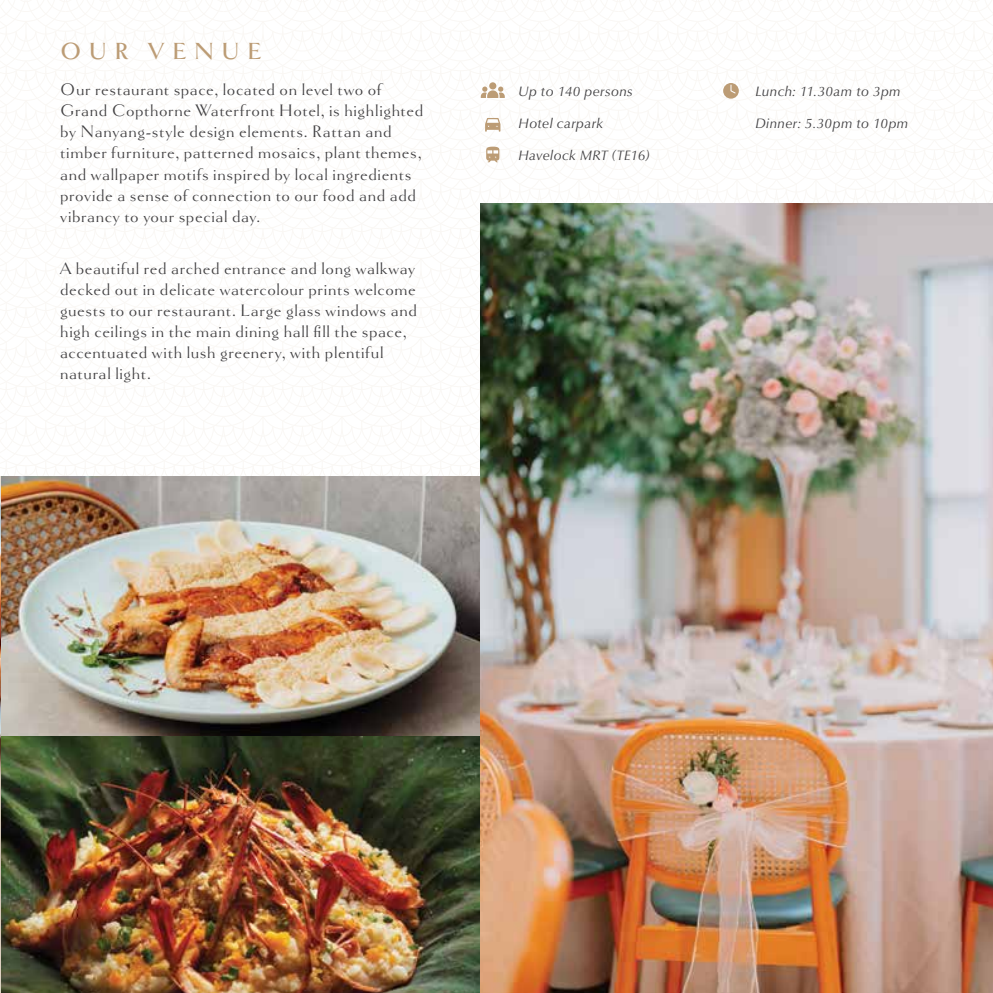
<style>
.page{position:relative;width:993px;height:993px;background:#fff}
.page>*{position:absolute;margin:0;border:0;box-sizing:border-box;transform-origin:0 0}
.t1{font:700 24.5px "Goldenbook";letter-spacing:.31em;color:#bc9c75}
.t2{font:17.5px/21px "Goldenbook";letter-spacing:.03em;color:#414042}
.t3{font:italic 14px "Classico URW";letter-spacing:.035em;color:#414042}
</style>
<div class="page">
<img style="left:1px;top:735px;width:479px;height:257px">
<img style="left:1px;top:477px;width:479px;height:258px">
<img style="left:0;top:477px;width:1px;height:515px">
<div style="left:489px;top:82px;width:7px;height:7px;background:#bc9c75;border-radius:50%"></div>
<svg style="left:480px;top:86px;width:24px;height:12px"></svg>
<div style="left:723px;top:83px;width:15px;height:16px;background:#bc9c75;border-radius:50%"></div>
<svg style="left:730px;top:84px;width:6px;height:10px"></svg>
<svg style="left:486px;top:147px;width:13px;height:15px"></svg>
<svg style="left:485px;top:118px;width:15px;height:14px"></svg>
<img style="left:480px;top:203px;width:512px;height:789px">
<h1 class="t1" style="left:60px;top:35px;width:202px">OUR VENUE</h1>
<p class="t2" style="left:60px;top:79px;width:364px">Our restaurant space, located on level two of Grand Copthorne Waterfront Hotel, is highlighted by Nanyang-style design elements. Rattan and timber furniture, patterned mosaics, plant themes, and wallpaper motifs inspired by local ingredients provide a sense of connection to our food and add vibrancy to your special day.</p>
<p class="t2" style="left:60px;top:258px;width:358px">A beautiful red arched entrance and long walkway decked out in delicate watercolour prints welcome guests to our restaurant. Large glass windows and high ceilings in the main dining hall fill the space, accentuated with lush greenery, with plentiful natural light.</p>
<p class="t3" style="left:518px;top:81px;width:116px">Up to 140 persons</p>
<p class="t3" style="left:518px;top:113px;width:86px">Hotel carpark</p>
<p class="t3" style="left:518px;top:144px;width:132px">Havelock MRT (TE16)</p>
<p class="t3" style="left:755px;top:81px;width:147px">Lunch: 11.30am to 3pm</p>
<p class="t3" style="left:755px;top:113px;width:154px">Dinner: 5.30pm to 10pm</p>
</div>
